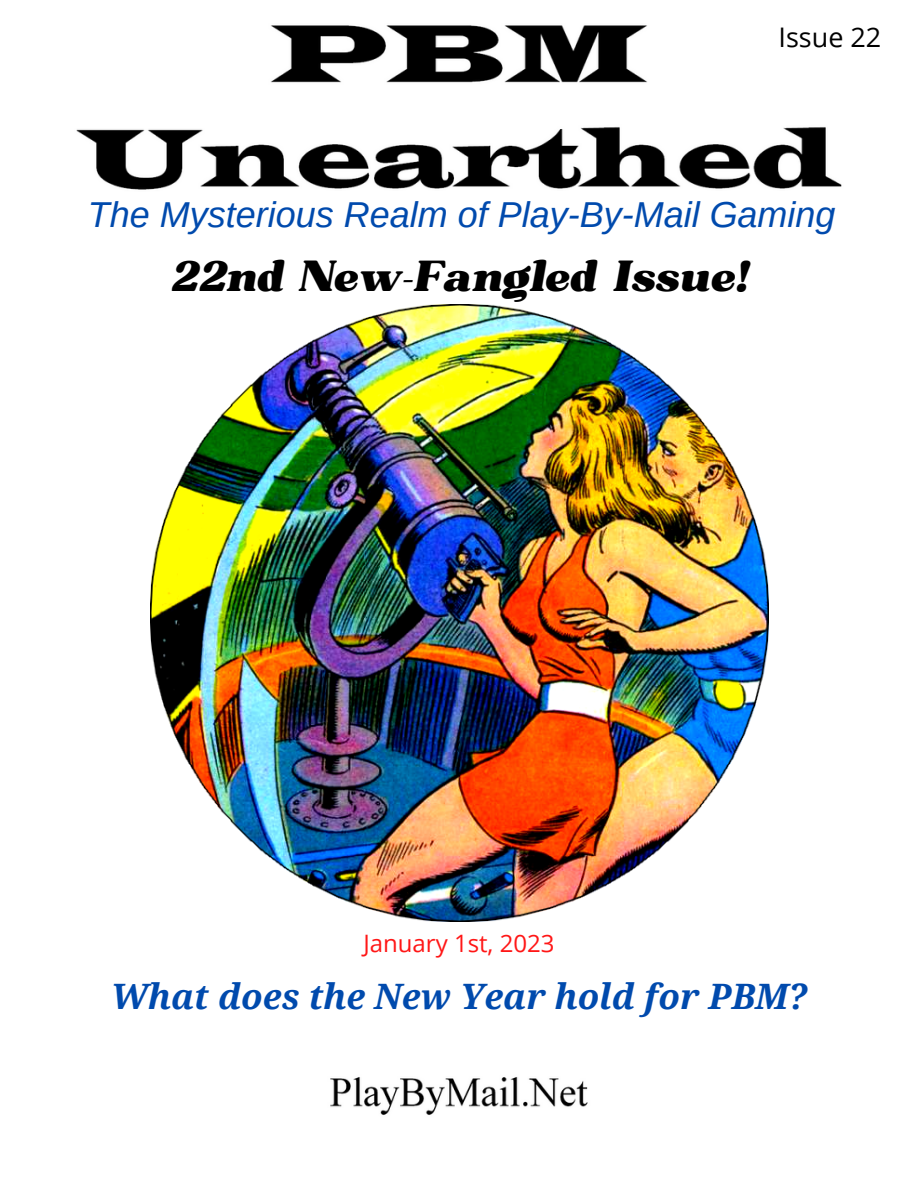
<style>
.page{position:relative;width:918px;height:1188px;background:#fff}
.page>*{position:absolute;margin:0;border:0;box-sizing:border-box;transform-origin:0 0}
.t1{font:italic 42px "Bugaki";color:#000}
.t2{font:italic 36px "Arimo";color:#004aad}
.t3{font:italic 700 35.1px "Droid Serif";color:#004aad}
.t4{font:27px "Open Sans";color:#000}
.t5{font:24px "Open Sans";color:#ff1616}
</style>
<div class="page">
<img style="left:76px;top:25px;width:766px;height:165px">
<img style="left:330px;top:1077px;width:258px;height:38px">
<img style="left:150px;top:304px;width:618px;height:618px">
<p class="t4" style="left:779px;top:18px;width:104px">Issue 22</p>
<p class="t2" style="left:88px;top:195px;width:749px">The Mysterious Realm of Play-By-Mail Gaming</p>
<p class="t1" style="left:170px;top:250px;width:580px">22nd New-Fangled Issue!</p>
<p class="t5" style="left:363px;top:927px;width:193px">January 1st, 2023</p>
<p class="t3" style="left:111px;top:977px;width:698px">What does the New Year hold for PBM?</p>
</div>
